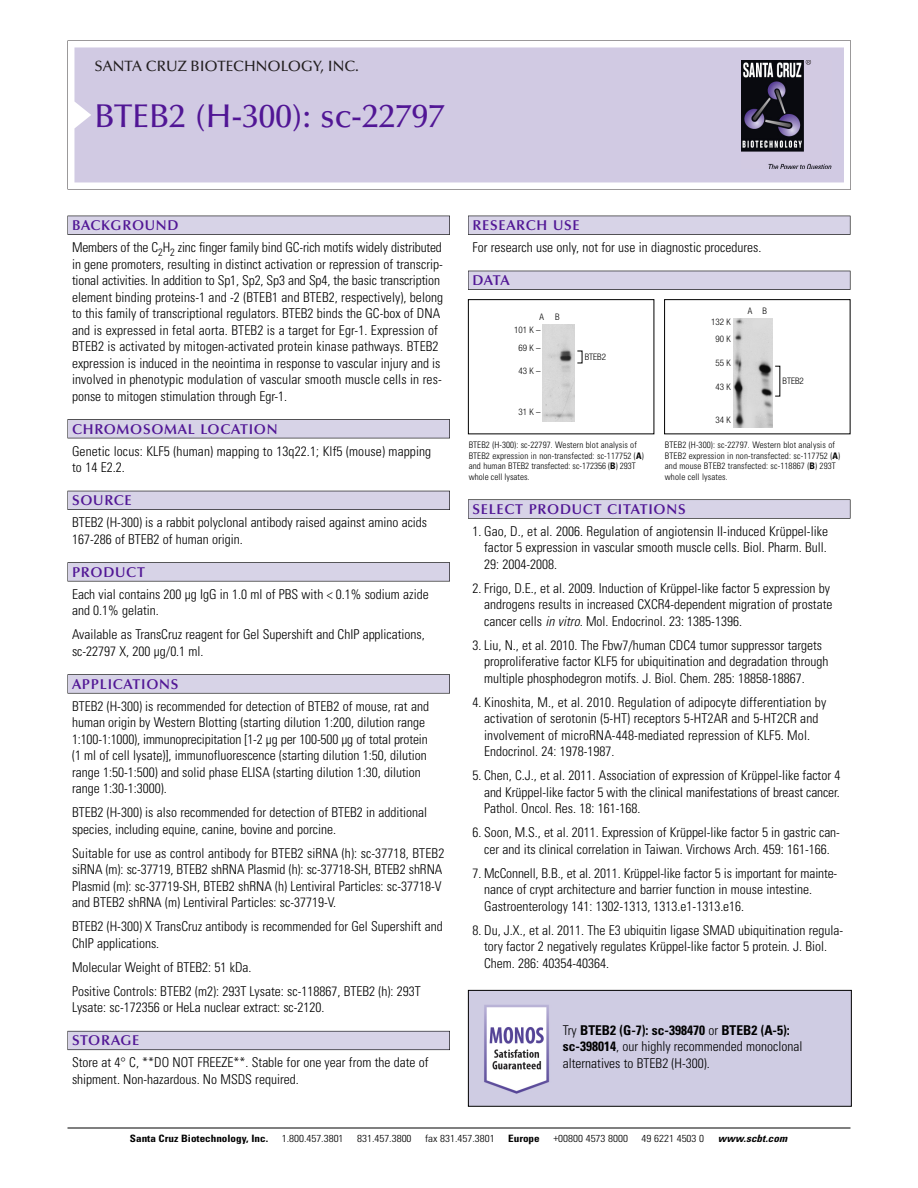
<style>
.page{position:relative;width:918px;height:1188px;background:#fff}
.page>*{position:absolute;margin:0;border:0;box-sizing:border-box;transform-origin:0 0}
.t1{font:500 33px "Optima";color:#511695}
.t2{font:500 15px "Optima";color:#231f20}
.t3{font:600 14.25px "Optima";letter-spacing:.05em;color:#511695}
.t4{font:300 condensed 13.5px/16.5px "Univers";color:#000}
.t5{font:300 condensed 10.2px "Univers";color:#000;scale:1.1 1}
.t6{font:700 condensed 10.2px "Univers";color:#000;scale:1.1 1}
.t7{font:italic 700 condensed 10.2px "Univers";letter-spacing:.005em;color:#000;scale:1.1 1}
.t8{font:300 condensed 9px/10.5px "Univers";letter-spacing:.015em;color:#000}
.t9{font:300 condensed 9px/16.5px "Helvetica Neue";color:#000;text-align:center}
.s1{font-weight:700}
.s2{font-style:italic}
</style>
<div class="page">
<svg style="left:68px;top:40px;width:783px;height:149px"></svg>
<div style="left:74px;top:47px;width:770px;height:135px;background:#d1cae3"></div>
<img style="left:741px;top:60px;width:90px;height:108px">
<div style="left:68px;top:216px;width:382px;height:19px;background:#525155"></div>
<div style="left:68px;top:216px;width:381px;height:18px;background:#d7d3e7"></div>
<div style="left:68px;top:419px;width:382px;height:19px;background:#525155"></div>
<div style="left:68px;top:420px;width:381px;height:18px;background:#d7d3e7"></div>
<div style="left:68px;top:491px;width:382px;height:19px;background:#525158"></div>
<div style="left:68px;top:491px;width:381px;height:18px;background:#d7d3e7"></div>
<div style="left:68px;top:562px;width:382px;height:19px;background:#575759"></div>
<div style="left:68px;top:563px;width:381px;height:18px;background:#d7d3e7"></div>
<svg style="left:68px;top:674px;width:382px;height:20px"></svg>
<div style="left:68px;top:675px;width:381px;height:18px;background:#d7d3e7"></div>
<div style="left:68px;top:1031px;width:382px;height:19px;background:#66646e"></div>
<div style="left:68px;top:1031px;width:381px;height:18px;background:#d7d3e7"></div>
<div style="left:468px;top:216px;width:382px;height:19px;background:#525155"></div>
<div style="left:468px;top:216px;width:382px;height:18px;background:#d7d3e7"></div>
<div style="left:468px;top:271px;width:382px;height:19px;background:#515055"></div>
<div style="left:468px;top:271px;width:382px;height:18px;background:#d7d3e7"></div>
<div style="left:468px;top:499px;width:382px;height:20px;background:#666"></div>
<div style="left:468px;top:500px;width:382px;height:18px;background:#d7d3e7"></div>
<hr style="left:68px;top:1128px;width:782px;height:1px;background:#000">
<div style="left:664px;top:299px;width:186px;height:135px;border:1px solid #000"></div>
<div style="left:468px;top:299px;width:186px;height:135px;border:1px solid #000"></div>
<img style="left:734px;top:318px;width:39px;height:109px">
<img style="left:543px;top:324px;width:32px;height:98px">
<img style="left:470px;top:992px;width:380px;height:113px">
<div style="left:468px;top:990px;width:384px;height:117px;border:1px solid #000"></div>
<p class="t2" style="left:94px;top:61px;width:266px">SANTA CRUZ BIOTECHNOLOGY, INC.</p>
<h1 class="t1" style="left:94px;top:103px;width:352px">BTEB2 (H-300): sc-22797</h1>
<p class="t3" style="left:72px;top:219px;width:108px">BACKGROUND</p>
<p class="t4" style="left:72px;top:240px;width:373px">Members of the C<sub>2</sub>H<sub>2</sub> zinc finger family bind GC-rich motifs widely distributed in gene promoters, resulting in distinct activation or repression of transcrip&shy;tional activities. In addition to Sp1, Sp2, Sp3 and Sp4, the basic transcription element binding proteins-1 and -2 (BTEB1 and BTEB2, respectively), belong to this family of transcriptional regulators. BTEB2 binds the GC-box of DNA and is expressed in fetal aorta. BTEB2 is a target for Egr-1. Expression of BTEB2 is activated by mitogen-activated protein kinase pathways. BTEB2 expression is induced in the neointima in response to vascular injury and is involved in phenotypic modulation of vascular smooth muscle cells in res&shy;ponse to mitogen stimulation through Egr-1.</p>
<p class="t3" style="left:72px;top:423px;width:207px">CHROMOSOMAL LOCATION</p>
<p class="t4" style="left:72px;top:444px;width:361px">Genetic locus: KLF5 (human) mapping to 13q22.1; Klf5 (mouse) mapping to 14 E2.2.</p>
<p class="t3" style="left:72px;top:495px;width:61px">SOURCE</p>
<p class="t4" style="left:72px;top:515px;width:357px">BTEB2 (H-300) is a rabbit polyclonal antibody raised against amino acids<br>167-286 of BTEB2 of human origin.</p>
<p class="t3" style="left:72px;top:566px;width:74px">PRODUCT</p>
<p class="t4" style="left:72px;top:587px;width:358px">Each vial contains 200 µg IgG in 1.0 ml of PBS with &lt; 0.1% sodium azide and 0.1% gelatin.</p>
<p class="t4" style="left:72px;top:627px;width:354px">Available as TransCruz reagent for Gel Supershift and ChIP applications, sc-22797 X, 200 µg/0.1 ml.</p>
<p class="t3" style="left:72px;top:678px;width:108px">APPLICATIONS</p>
<p class="t4" style="left:72px;top:699px;width:358px">BTEB2 (H-300) is recommended for detection of BTEB2 of mouse, rat and human origin by Western Blotting (starting dilution 1:200, dilution range 1:100-1:1000), immunoprecipitation [1-2 µg per 100-500 µg of total protein (1 ml of cell lysate)], immunofluorescence (starting dilution 1:50, dilution range 1:50-1:500) and solid phase ELISA (starting dilution 1:30, dilution range 1:30-1:3000).</p>
<p class="t4" style="left:72px;top:805px;width:357px">BTEB2 (H-300) is also recommended for detection of BTEB2 in additional species, including equine, canine, bovine and porcine.</p>
<p class="t4" style="left:72px;top:846px;width:374px">Suitable for use as control antibody for BTEB2 siRNA (h): sc-37718, BTEB2 siRNA (m): sc-37719, BTEB2 shRNA Plasmid (h): sc-37718-SH, BTEB2 shRNA Plasmid (m): sc-37719-SH, BTEB2 shRNA (h) Lentiviral Particles: sc-37718-V and BTEB2 shRNA (m) Lentiviral Particles: sc-37719-V.</p>
<p class="t4" style="left:72px;top:919px;width:372px">BTEB2 (H-300) X TransCruz antibody is recommended for Gel Supershift and<br>ChIP applications.</p>
<p class="t4" style="left:72px;top:956px;width:350px;line-height:24px">Molecular Weight of BTEB2: 51 kDa.<br>Positive Controls: BTEB2 (m2): 293T Lysate: sc-118867, BTEB2 (h): 293T</p>
<p class="t4" style="left:72px;top:1000px;width:254px">Lysate: sc-172356 or HeLa nuclear extract: sc-2120.</p>
<p class="t3" style="left:72px;top:1035px;width:69px">STORAGE</p>
<p class="t4" style="left:72px;top:1055px;width:358px">Store at 4° C, **DO NOT FREEZE**. Stable for one year from the date of shipment. Non-hazardous. No MSDS required.</p>
<p class="t3" style="left:473px;top:219px;width:109px">RESEARCH USE</p>
<p class="t4" style="left:473px;top:240px;width:290px">For research use only, not for use in diagnostic procedures.</p>
<p class="t3" style="left:473px;top:275px;width:39px">DATA</p>
<p class="t9" style="left:540px;top:309px;width:22px">A B</p>
<p class="t9" style="left:514px;top:321px;width:28px;line-height:18.5px">101 K –<br>69K–</p>
<p class="t9" style="left:519px;top:363px;width:24px">43K–</p>
<p class="t9" style="left:519px;top:405px;width:24px">31K–</p>
<p class="t9" style="left:585px;top:349px;width:23px">BTEB2</p>
<p class="t9" style="left:711px;top:314px;width:21px">132 K<br>90 K</p>
<p class="t9" style="left:715px;top:355px;width:17px">55 K</p>
<p class="t9" style="left:715px;top:379px;width:17px">43 K</p>
<p class="t9" style="left:715px;top:412px;width:17px">34 K</p>
<p class="t9" style="left:748px;top:303px;width:20px">A B</p>
<p class="t9" style="left:782px;top:373px;width:23px">BTEB2</p>
<p class="t8" style="left:469px;top:441px;width:177px">BTEB2 (H-300): sc-22797. Western blot analysis of BTEB2 expression in non-transfected: sc-117752 (<span class="s1">A</span>) and human BTEB2 transfected: sc-172356 (<span class="s1">B</span>) 293T whole cell lysates.</p>
<p class="t8" style="left:665px;top:441px;width:177px">BTEB2 (H-300): sc-22797. Western blot analysis of BTEB2 expression in non-transfected: sc-117752 (<span class="s1">A</span>) and mouse BTEB2 transfected: sc-118867 (<span class="s1">B</span>) 293T whole cell lysates.</p>
<p class="t3" style="left:473px;top:503px;width:215px">SELECT PRODUCT CITATIONS</p>
<p class="t4" style="left:484px;top:524px;width:345px;text-align:justify;text-indent:-12px">1. Gao, D., et al. 2006. Regulation of angiotensin II-induced Krüppel-like factor 5 expression in vascular smooth muscle cells. Biol. Pharm. Bull.<br>29: 2004-2008.</p>
<p class="t4" style="left:484px;top:581px;width:350px;text-indent:-12px">2. Frigo, D.E., et al. 2009. Induction of Krüppel-like factor 5 expression by androgens results in increased CXCR4-dependent migration of prostate cancer cells <span class="s2">in vitro.</span> Mol. Endocrinol. 23: 1385-1396.</p>
<p class="t4" style="left:484px;top:638px;width:346px;text-indent:-12px">3. Liu, N., et al. 2010. The Fbw7/human CDC4 tumor suppressor targets proproliferative factor KLF5 for ubiquitination and degradation through multiple phosphodegron motifs. J. Biol. Chem. 285: 18858-18867.</p>
<p class="t4" style="left:484px;top:695px;width:344px;text-indent:-12px">4. Kinoshita, M., et al. 2010. Regulation of adipocyte differentiation by activation of serotonin (5-HT) receptors 5-HT2AR and 5-HT2CR and involvement of microRNA-448-mediated repression of KLF5. Mol.<br>Endocrinol. 24: 1978-1987.</p>
<p class="t4" style="left:484px;top:769px;width:358px;text-align:justify;text-indent:-12px">5. Chen, C.J., et al. 2011. Association of expression of Krüppel-like factor 4 and Krüppel-like factor 5 with the clinical manifestations of breast cancer.<br>Pathol. Oncol. Res. 18: 161-168.</p>
<p class="t4" style="left:473px;top:826px;width:369px;text-align:center">6. Soon, M.S., et al. 2011. Expression of Krüppel-like factor 5 in gastric can&shy;cer and its clinical correlation in Taiwan. Virchows Arch. 459: 161-166.</p>
<p class="t4" style="left:484px;top:866px;width:355px;text-indent:-12px">7. McConnell, B.B., et al. 2011. Krüppel-like factor 5 is important for mainte&shy;nance of crypt architecture and barrier function in mouse intestine.<br>Gastroenterology 141: 1302-1313, 1313.e1-1313.e16.</p>
<p class="t4" style="left:484px;top:923px;width:361px;text-indent:-12px">8. Du, J.X., et al. 2011. The E3 ubiquitin ligase SMAD ubiquitination regula&shy;tory factor 2 negatively regulates Krüppel-like factor 5 protein. J. Biol.<br>Chem. 286: 40354-40364.</p>
<p class="t4" style="left:563px;top:1023px;width:241px">Try <span class="s1">BTEB2 (G-7): sc-398470</span> or <span class="s1">BTEB2 (A-5): sc-398014</span>, our highly recommended monoclonal alternatives to BTEB2 (H-300).</p>
<p class="t6" style="left:130px;top:1135px;width:127px">Santa Cruz Biotechnology, Inc.</p>
<p class="t5" style="left:282px;top:1135px;width:58px">1.800.457.3801</p>
<p class="t5" style="left:357px;top:1135px;width:51px">831.457.3800</p>
<p class="t5" style="left:425px;top:1135px;width:65px">fax 831.457.3801</p>
<p class="t6" style="left:508px;top:1135px;width:30px">Europe</p>
<p class="t5" style="left:553px;top:1135px;width:69px">+00800 4573 8000</p>
<p class="t5" style="left:642px;top:1135px;width:58px">49 6221 4503 0</p>
<p class="t7" style="left:718px;top:1135px;width:64px">www.scbt.com</p>
</div>
